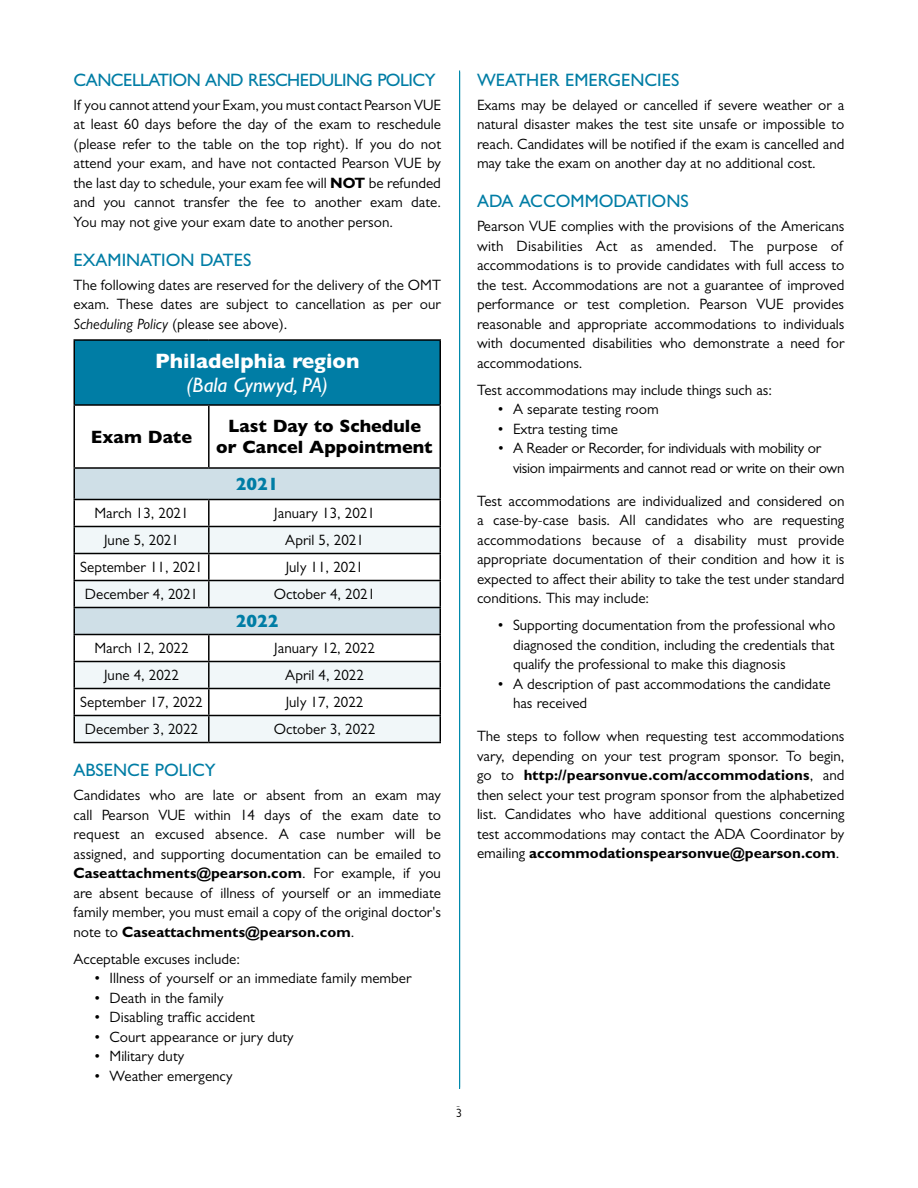
<style>
.page{position:relative;width:918px;height:1188px;background:#fff}
.page>*{position:absolute;margin:0;border:0;box-sizing:border-box;transform-origin:0 0}
.t1{font:800 21px "Gill Sans MT Pro";color:#fff}
.t2{font:italic 500 21px "Gill Sans MT Pro";color:#fff}
.t3{font:500 18px "Gill Sans MT Pro";color:#007da5}
.t4{font:800 18px/21px "Gill Sans MT Pro";color:#000;text-align:center}
.t5{font:500 18px "Gill Sans MT Pro";letter-spacing:-.03em;color:#007da5}
.t6{font:800 18px "Gill Sans MT Pro";color:#007da5}
.t7{font:15px/19.5px "Gill Sans MT Pro";color:#000;text-align:justify}
.t8{font:15px/19.5px "Gill Sans MT Pro";letter-spacing:-.02em;color:#000}
.t9{font:12px "Penumbra Sans Std";color:#000}
.s1{font-weight:700}
.s2{font-style:italic}
</style>
<div class="page">
<hr style="left:459px;top:72px;width:1px;height:1017px;background:#0089ac">
<hr style="left:459px;top:70px;width:1px;height:1018px;background:#0089ac">
<div style="left:74px;top:340px;width:366px;height:65px;background:#007da5"></div>
<svg style="left:75px;top:469px;width:365px;height:57px;fill:#cfdfe7"></svg>
<svg style="left:75px;top:527px;width:365px;height:215px;fill:#f1f7f9"></svg>
<hr style="left:74px;top:339px;width:135px;height:2px;background:#000">
<hr style="left:74px;top:341px;width:1px;height:63px;background:#000">
<hr style="left:209px;top:339px;width:232px;height:2px;background:#000">
<hr style="left:440px;top:341px;width:1px;height:63px;background:#000">
<hr style="left:74px;top:404px;width:135px;height:2px;background:#000">
<hr style="left:74px;top:406px;width:1px;height:61px;background:#000">
<hr style="left:209px;top:404px;width:232px;height:2px;background:#000">
<hr style="left:208px;top:406px;width:2px;height:61px;background:#000">
<hr style="left:440px;top:406px;width:1px;height:61px;background:#000">
<hr style="left:74px;top:467px;width:135px;height:2px;background:#000">
<hr style="left:74px;top:469px;width:1px;height:30px;background:#000">
<hr style="left:209px;top:467px;width:232px;height:2px;background:#000">
<hr style="left:440px;top:469px;width:1px;height:30px;background:#000">
<hr style="left:74px;top:499px;width:135px;height:1px;background:#000">
<hr style="left:209px;top:499px;width:232px;height:1px;background:#000">
<hr style="left:208px;top:500px;width:2px;height:26px;background:#000">
<hr style="left:74px;top:526px;width:135px;height:1px;background:#000">
<hr style="left:209px;top:526px;width:232px;height:1px;background:#000">
<hr style="left:208px;top:527px;width:2px;height:26px;background:#000">
<hr style="left:74px;top:553px;width:135px;height:1px;background:#000">
<hr style="left:209px;top:553px;width:232px;height:1px;background:#000">
<hr style="left:208px;top:554px;width:2px;height:26px;background:#000">
<hr style="left:74px;top:580px;width:135px;height:1px;background:#000">
<hr style="left:209px;top:580px;width:232px;height:1px;background:#000">
<hr style="left:208px;top:581px;width:2px;height:26px;background:#000">
<hr style="left:74px;top:607px;width:135px;height:1px;background:#000">
<hr style="left:209px;top:607px;width:232px;height:1px;background:#000">
<hr style="left:74px;top:634px;width:135px;height:1px;background:#000">
<hr style="left:209px;top:634px;width:232px;height:1px;background:#000">
<hr style="left:208px;top:635px;width:2px;height:26px;background:#000">
<hr style="left:74px;top:661px;width:135px;height:1px;background:#000">
<hr style="left:209px;top:661px;width:232px;height:1px;background:#000">
<hr style="left:208px;top:662px;width:2px;height:26px;background:#000">
<hr style="left:74px;top:688px;width:135px;height:1px;background:#000">
<hr style="left:209px;top:688px;width:232px;height:1px;background:#000">
<hr style="left:208px;top:689px;width:2px;height:26px;background:#000">
<hr style="left:74px;top:715px;width:135px;height:1px;background:#000">
<svg style="left:74px;top:500px;width:1px;height:242px"></svg>
<hr style="left:209px;top:715px;width:232px;height:1px;background:#000">
<hr style="left:208px;top:716px;width:2px;height:26px;background:#000">
<svg style="left:440px;top:500px;width:1px;height:242px"></svg>
<hr style="left:74px;top:742px;width:135px;height:1px;background:#000">
<hr style="left:209px;top:742px;width:232px;height:1px;background:#000">
<p class="t5" style="left:74px;top:69px;width:364px">CANCELLATION AND RESCHEDULING POLICY</p>
<p class="t7" style="left:74px;top:95px;width:369px">If you cannot attend your Exam, you must contact Pearson VUE at least 60 days before the day of the exam to reschedule (please refer to the table on the top right). If you do not attend your exam, and have not contacted Pearson VUE by the last day to schedule, your exam fee will <span class="s1">NOT</span> be refunded and you cannot transfer the fee to another exam date.<br>You may not give your exam date to another person.</p>
<p class="t3" style="left:74px;top:249px;width:179px">EXAMINATION DATES</p>
<p class="t7" style="left:74px;top:275px;width:369px">The following dates are reserved for the delivery of the OMT exam. These dates are subject to cancellation as per our <span class="s2">Scheduling Policy</span> (please see above).</p>
<h1 class="t1" style="left:155px;top:348px;width:206px">Philadelphia region</h1>
<h1 class="t2" style="left:186px;top:372px;width:143px">(Bala Cynwyd, PA)</h1>
<p class="t4" style="left:91px;top:426px;width:103px">Exam Date</p>
<p class="t4" style="left:216px;top:415px;width:218px">Last Day to Schedule or Cancel Appointment</p>
<p class="t6" style="left:236px;top:473px;width:44px">2021</p>
<p class="t7" style="left:94px;top:503px;width:96px">March 13, 2021</p>
<p class="t7" style="left:274px;top:503px;width:102px">January 13, 2021</p>
<p class="t7" style="left:104px;top:530px;width:76px">June 5, 2021</p>
<p class="t7" style="left:285px;top:530px;width:80px">April 5, 2021</p>
<p class="t7" style="left:80px;top:557px;width:124px">September 11, 2021</p>
<p class="t7" style="left:286px;top:557px;width:79px">July 11, 2021</p>
<p class="t7" style="left:85px;top:584px;width:115px">December 4, 2021</p>
<p class="t7" style="left:274px;top:584px;width:103px">October 4, 2021</p>
<p class="t6" style="left:236px;top:610px;width:44px">2022</p>
<p class="t7" style="left:94px;top:638px;width:96px">March 12, 2022</p>
<p class="t7" style="left:274px;top:638px;width:102px">January 12, 2022</p>
<p class="t7" style="left:104px;top:665px;width:76px">June 4, 2022</p>
<p class="t7" style="left:285px;top:665px;width:80px">April 4, 2022</p>
<p class="t7" style="left:80px;top:692px;width:124px">September 17, 2022</p>
<p class="t7" style="left:286px;top:692px;width:79px">July 17, 2022</p>
<p class="t7" style="left:85px;top:719px;width:115px">December 3, 2022</p>
<p class="t7" style="left:274px;top:719px;width:103px">October 3, 2022</p>
<p class="t3" style="left:74px;top:759px;width:144px">ABSENCE POLICY</p>
<p class="t7" style="left:74px;top:785px;width:369px">Candidates who are late or absent from an exam may call Pearson VUE within 14 days of the exam date to request an excused absence. A case number will be assigned, and supporting documentation can be emailed to <span class="s1">Caseattachments@pearson.com</span>. For example, if you are absent because of illness of yourself or an immediate family member, you must email a copy of the original doctor's note to <span class="s1">Caseattachments@pearson.com</span>.</p>
<p class="t7" style="left:74px;top:949px;width:168px">Acceptable excuses include:</p>
<p class="t7" style="left:94px;top:968px;width:319px">• Illness of yourself or an immediate family member</p>
<p class="t7" style="left:94px;top:988px;width:131px">• Death in the family</p>
<p class="t7" style="left:94px;top:1007px;width:162px">• Disabling traffic accident</p>
<p class="t7" style="left:94px;top:1027px;width:201px">• Court appearance or jury duty</p>
<p class="t7" style="left:94px;top:1046px;width:92px">• Military duty</p>
<p class="t7" style="left:94px;top:1066px;width:140px">• Weather emergency</p>
<p class="t9" style="left:456px;top:1105px;width:8px">3</p>
<p class="t3" style="left:477px;top:69px;width:204px">WEATHER EMERGENCIES</p>
<p class="t7" style="left:477px;top:95px;width:369px">Exams may be delayed or cancelled if severe weather or a natural disaster makes the test site unsafe or impossible to reach. Candidates will be notified if the exam is cancelled and may take the exam on another day at no additional cost.</p>
<p class="t3" style="left:477px;top:191px;width:213px">ADA ACCOMMODATIONS</p>
<p class="t7" style="left:477px;top:216px;width:369px">Pearson VUE complies with the provisions of the Americans with Disabilities Act as amended. The purpose of accommodations is to provide candidates with full access to the test. Accommodations are not a guarantee of improved performance or test completion. Pearson VUE provides reasonable and appropriate accommodations to individuals with documented disabilities who demonstrate a need for accommodations.</p>
<p class="t7" style="left:477px;top:380px;width:297px">Test accommodations may include things such as:</p>
<p class="t7" style="left:498px;top:399px;width:163px">• A separate testing room</p>
<p class="t7" style="left:498px;top:419px;width:122px">• Extra testing time</p>
<p class="t8" style="left:513px;top:438px;width:333px;text-indent:-15px">• A Reader or Recorder, for individuals with mobility or vision impairments and cannot read or write on their own</p>
<p class="t7" style="left:477px;top:491px;width:369px">Test accommodations are individualized and considered on a case-by-case basis. All candidates who are requesting accommodations because of a disability must provide appropriate documentation of their condition and how it is expected to affect their ability to take the test under standard conditions. This may include:</p>
<p class="t7" style="left:513px;top:615px;width:324px;text-indent:-15px">• Supporting documentation from the professional who diagnosed the condition, including the credentials that qualify the professional to make this diagnosis</p>
<p class="t7" style="left:513px;top:674px;width:319px;text-indent:-15px">• A description of past accommodations the candidate has received</p>
<p class="t7" style="left:477px;top:726px;width:369px">The steps to follow when requesting test accommodations vary, depending on your test program sponsor. To begin, go to <span class="s1">http://pearsonvue.com/accommodations</span>, and then select your test program sponsor from the alphabetized list. Candidates who have additional questions concerning test accommodations may contact the ADA Coordinator by emailing <span class="s1">accommodationspearsonvue@pearson.com</span>.</p>
</div>
